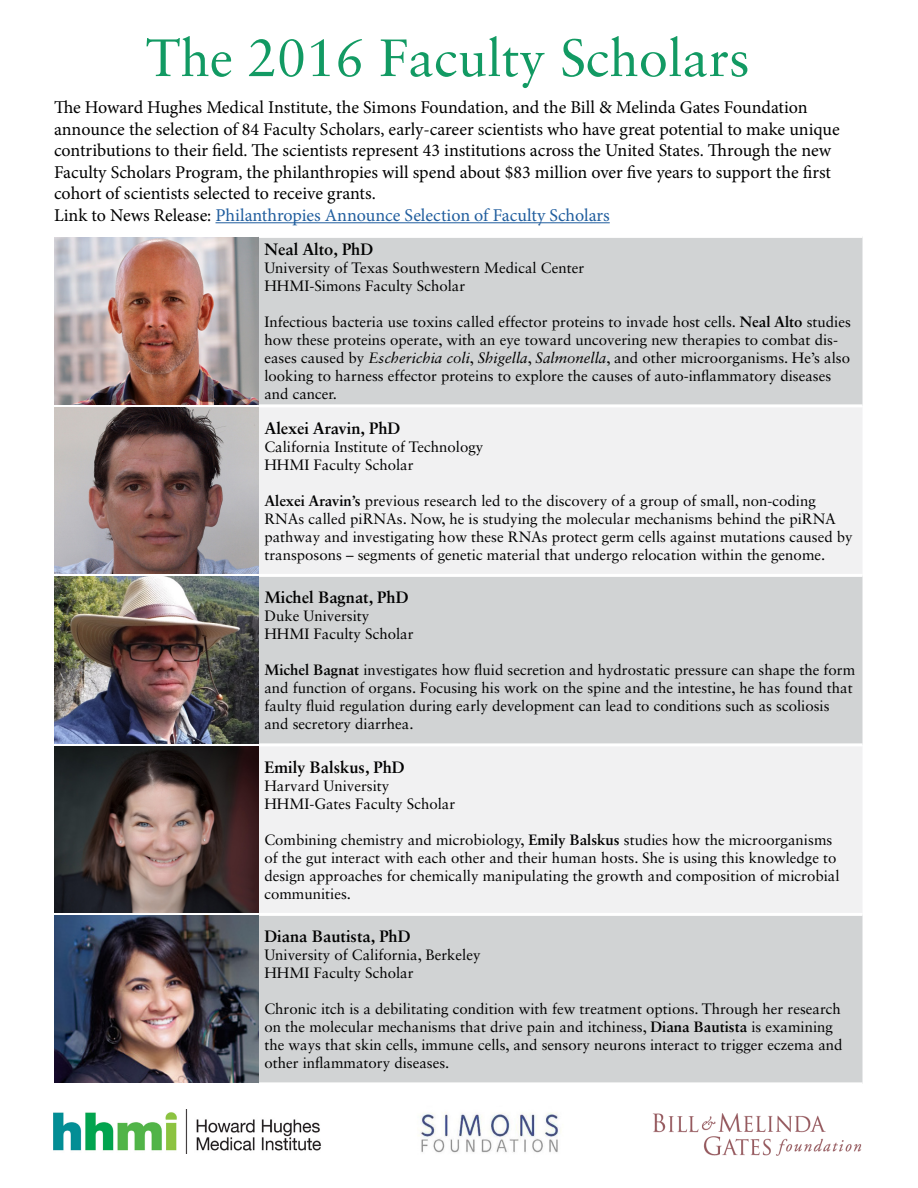
<style>
.page{position:relative;width:918px;height:1188px;background:#fff}
.page>*{position:absolute;margin:0;border:0;box-sizing:border-box;transform-origin:0 0}
.t1{font:52.5px "Sabon LT Std";color:#129a63}
.t2{font:18px/21.6px "Minion Pro";color:#000}
.t3{font:700 16.5px "Sabon LT Std";color:#000}
.t4{font:15px/18px "Sabon LT Std";color:#000}
.s1{color:#215e9e}
.s2{font-weight:700}
.s3{font-style:italic}
</style>
<div class="page">
<img style="left:652px;top:1113px;width:210px;height:43px">
<img style="left:419px;top:1112px;width:142px;height:41px">
<img style="left:53px;top:1109px;width:269px;height:44px">
<div style="left:258px;top:238px;width:604px;height:844px;background:#d1d3d4"></div>
<svg style="left:258px;top:407px;width:604px;height:506px;fill:#f1f1f2"></svg>
<hr style="left:258px;top:404px;width:605px;height:3px;background:#fff">
<hr style="left:258px;top:574px;width:605px;height:3px;background:#fff">
<hr style="left:258px;top:743px;width:605px;height:3px;background:#fff">
<hr style="left:258px;top:913px;width:605px;height:3px;background:#fff">
<img style="left:54px;top:238px;width:204px;height:166px">
<img style="left:54px;top:407px;width:204px;height:167px">
<img style="left:54px;top:577px;width:204px;height:166px">
<img style="left:54px;top:746px;width:204px;height:167px">
<img style="left:54px;top:916px;width:204px;height:166px">
<hr style="left:216px;top:222px;width:394px;height:1px;background:#215e9e">
<h1 class="t1" style="left:146px;top:27px;width:605px">The 2016 Faculty Scholars</h1>
<p class="t2" style="left:54px;top:97px;width:787px">The Howard Hughes Medical Institute, the Simons Foundation, and the Bill &amp; Melinda Gates Foundation announce the selection of 84 Faculty Scholars, early-career scientists who have great potential to make unique contributions to their field. The scientists represent 43 institutions across the United States. Through the new Faculty Scholars Program, the philanthropies will spend about $83 million over five years to support the first cohort of scientists selected to receive grants.<br>Link to News Release: <span class="s1">Philanthropies Announce Selection of Faculty Scholars</span></p>
<p class="t3" style="left:264px;top:239px;width:110px">Neal Alto, PhD</p>
<p class="t4" style="left:264px;top:259px;width:321px">University of Texas Southwestern Medical Center<br>HHMI-Simons Faculty Scholar</p>
<p class="t4" style="left:264px;top:313px;width:588px">Infectious bacteria use toxins called effector proteins to invade host cells. <span class="s2">Neal Alto</span> studies how these proteins operate, with an eye toward uncovering new therapies to combat dis&shy;eases caused by <span class="s3">Escherichia coli</span>, <span class="s3">Shigella</span>, <span class="s3">Salmonella</span>, and other microorganisms. He’s also looking to harness effector proteins to explore the causes of auto-inflammatory diseases and cancer.</p>
<p class="t3" style="left:264px;top:418px;width:137px">Alexei Aravin, PhD</p>
<p class="t4" style="left:264px;top:438px;width:220px">California Institute of Technology<br>HHMI Faculty Scholar</p>
<p class="t4" style="left:264px;top:492px;width:590px"><span class="s2">Alexei Aravin’s</span> previous research led to the discovery of a group of small, non-coding RNAs called piRNAs. Now, he is studying the molecular mechanisms behind the piRNA pathway and investigating how these RNAs protect germ cells against mutations caused by transposons – segments of genetic material that undergo relocation within the genome.</p>
<p class="t3" style="left:264px;top:587px;width:146px">Michel Bagnat, PhD</p>
<p class="t4" style="left:264px;top:607px;width:151px">Duke University<br>HHMI Faculty Scholar</p>
<p class="t4" style="left:264px;top:661px;width:592px"><span class="s2">Michel Bagnat</span> investigates how fluid secretion and hydrostatic pressure can shape the form and function of organs. Focusing his work on the spine and the intestine, he has found that faulty fluid regulation during early development can lead to conditions such as scoliosis and secretory diarrhea.</p>
<p class="t3" style="left:264px;top:757px;width:142px">Emily Balskus, PhD</p>
<p class="t4" style="left:264px;top:777px;width:192px">Harvard University<br>HHMI-Gates Faculty Scholar</p>
<p class="t4" style="left:264px;top:831px;width:577px">Combining chemistry and microbiology, <span class="s2">Emily Balskus</span> studies how the microorganisms of the gut interact with each other and their human hosts. She is using this knowledge to design approaches for chemically manipulating the growth and composition of microbial communities.</p>
<p class="t3" style="left:264px;top:926px;width:148px">Diana Bautista, PhD</p>
<p class="t4" style="left:264px;top:946px;width:218px">University of California, Berkeley<br>HHMI Faculty Scholar</p>
<p class="t4" style="left:264px;top:1000px;width:580px">Chronic itch is a debilitating condition with few treatment options. Through her research on the molecular mechanisms that drive pain and itchiness, <span class="s2">Diana Bautista</span> is examining the ways that skin cells, immune cells, and sensory neurons interact to trigger eczema and other inflammatory diseases.</p>
</div>
